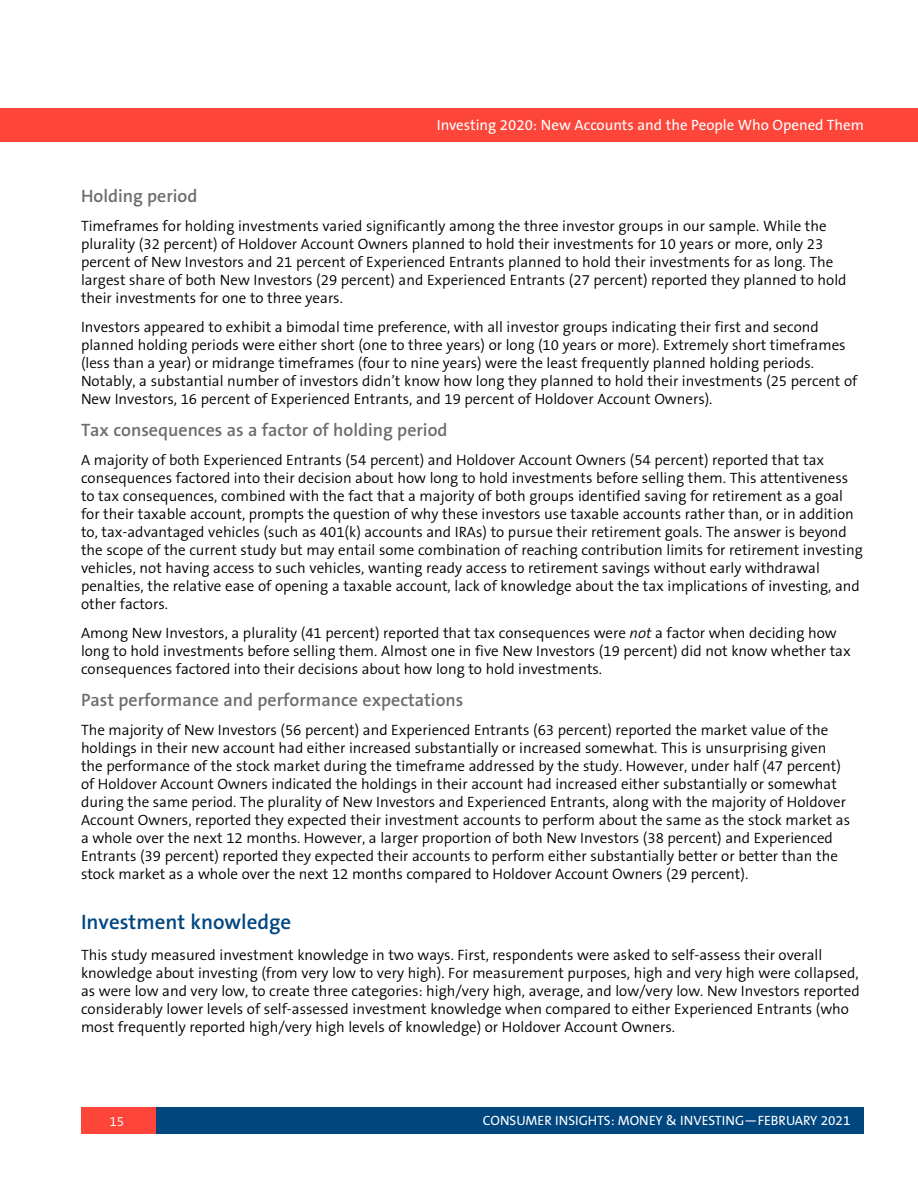
<style>
.page{position:relative;width:918px;height:1188px;background:#fff}
.page>*{position:absolute;margin:0;border:0;box-sizing:border-box;transform-origin:0 0}
.t1{font:600 21px "The Sans B6";color:#00467f}
.t2{font:600 18px "The Sans B6";color:#6d6e71}
.t3{font:300 15px/18px "The Sans B4";color:#000}
.t4{font:15px "The Sans B5 Plain";color:#fff}
.t5{font:13.5px "The Sans B5 Plain";color:#fff}
.t6{font:300 13.5px "The Sans B4";color:#fff}
.s1{font-style:italic}
</style>
<div class="page">
<div style="left:155px;top:1107px;width:709px;height:27px;background:#00467f"></div>
<div style="left:81px;top:1107px;width:74px;height:27px;background:#fd4539"></div>
<div style="left:0;top:108px;width:918px;height:34px;background:#fd4539"></div>
<p class="t4" style="left:437px;top:117px;width:429px">Investing 2020: New Accounts and the People Who Opened Them</p>
<p class="t2" style="left:81px;top:187px;width:118px">Holding period</p>
<p class="t3" style="left:81px;top:218px;width:767px">Timeframes for holding investments varied significantly among the three investor groups in our sample. While the plurality (32 percent) of Holdover Account Owners planned to hold their investments for 10 years or more, only 23 percent of New Investors and 21 percent of Experienced Entrants planned to hold their investments for as long. The largest share of both New Investors (29 percent) and Experienced Entrants (27 percent) reported they planned to hold their investments for one to three years.</p>
<p class="t3" style="left:81px;top:318px;width:778px">Investors appeared to exhibit a bimodal time preference, with all investor groups indicating their first and second planned holding periods were either short (one to three years) or long (10 years or more). Extremely short timeframes (less than a year) or midrange timeframes (four to nine years) were the least frequently planned holding periods.<br>Notably, a substantial number of investors didn’t know how long they planned to hold their investments (25 percent of New Investors, 16 percent of Experienced Entrants, and 19 percent of Holdover Account Owners).</p>
<p class="t2" style="left:81px;top:421px;width:368px">Tax consequences as a factor of holding period</p>
<p class="t3" style="left:81px;top:452px;width:783px">A majority of both Experienced Entrants (54 percent) and Holdover Account Owners (54 percent) reported that tax consequences factored into their decision about how long to hold investments before selling them. This attentiveness to tax consequences, combined with the fact that a majority of both groups identified saving for retirement as a goal for their taxable account, prompts the question of why these investors use taxable accounts rather than, or in addition to, tax-advantaged vehicles (such as 401(k) accounts and IRAs) to pursue their retirement goals. The answer is beyond the scope of the current study but may entail some combination of reaching contribution limits for retirement investing vehicles, not having access to such vehicles, wanting ready access to retirement savings without early withdrawal penalties, the relative ease of opening a taxable account, lack of knowledge about the tax implications of investing, and other factors.</p>
<p class="t3" style="left:81px;top:624px;width:771px">Among New Investors, a plurality (41 percent) reported that tax consequences were <span class="s1">not</span> a factor when deciding how long to hold investments before selling them. Almost one in five New Investors (19 percent) did not know whether tax consequences factored into their decisions about how long to hold investments.</p>
<p class="t2" style="left:81px;top:691px;width:384px">Past performance and performance expectations</p>
<p class="t3" style="left:81px;top:722px;width:771px">The majority of New Investors (56 percent) and Experienced Entrants (63 percent) reported the market value of the holdings in their new account had either increased substantially or increased somewhat. This is unsurprising given the performance of the stock market during the timeframe addressed by the study. However, under half (47 percent) of Holdover Account Owners indicated the holdings in their account had increased either substantially or somewhat during the same period. The plurality of New Investors and Experienced Entrants, along with the majority of Holdover Account Owners, reported they expected their investment accounts to perform about the same as the stock market as a whole over the next 12 months. However, a larger proportion of both New Investors (38 percent) and Experienced Entrants (39 percent) reported they expected their accounts to perform either substantially better or better than the stock market as a whole over the next 12 months compared to Holdover Account Owners (29 percent).</p>
<h1 class="t1" style="left:81px;top:910px;width:212px">Investment knowledge</h1>
<p class="t3" style="left:81px;top:947px;width:780px">This study measured investment knowledge in two ways. First, respondents were asked to self-assess their overall knowledge about investing (from very low to very high). For measurement purposes, high and very high were collapsed, as were low and very low, to create three categories: high/very high, average, and low/very low. New Investors reported considerably lower levels of self-assessed investment knowledge when compared to either Experienced Entrants (who most frequently reported high/very high levels of knowledge) or Holdover Account Owners.</p>
<p class="t6" style="left:109px;top:1114px;width:16px">15</p>
<p class="t5" style="left:483px;top:1114px;width:369px">CONSUMER INSIGHTS: MONEY &amp; INVESTING—FEBRUARY 2021</p>
</div>
